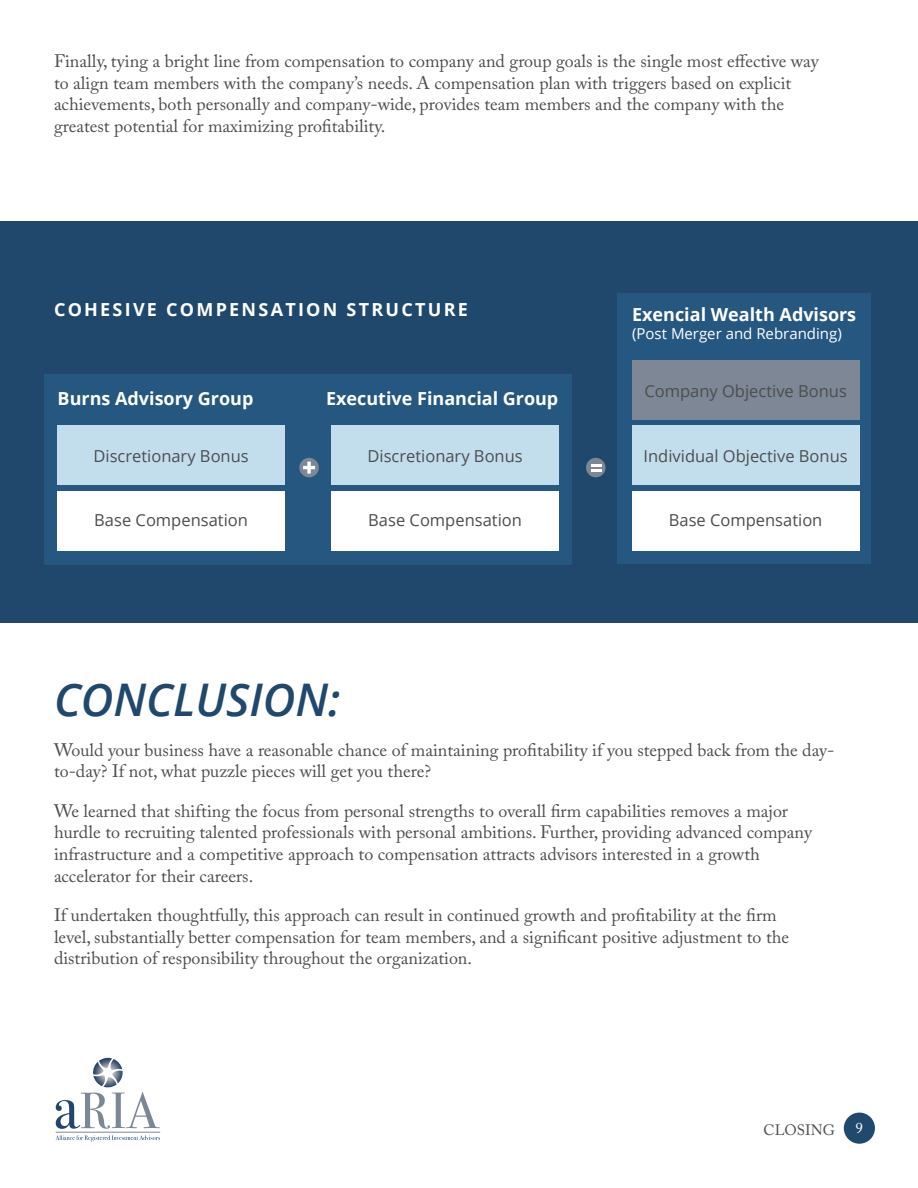
<style>
.page{position:relative;width:918px;height:1188px;background:#fff}
.page>*{position:absolute;margin:0;border:0;box-sizing:border-box;transform-origin:0 0}
.t1{font:italic 600 45px "Open Sans";color:#20486d}
.t2{font:18px/21.6px "Adobe Caslon Pro";color:#4d4d4f}
.t3{font:700 18px "Open Sans";color:#fff}
.t4{font:700 18px "Open Sans";letter-spacing:.125em;color:#fff}
.t5{font:16.5px "Open Sans";color:#4d4d4f}
.t6{font:15px "Open Sans";color:#fff}
.t7{font:15px "Adobe Caslon Pro";color:#4d4d4f}
.t8{font:15px "Adobe Caslon Pro";color:#fff}
</style>
<div class="page">
<div style="left:844px;top:1113px;width:31px;height:31px;background:#21486d;border-radius:50%"></div>
<svg style="left:56px;top:1058px;width:104px;height:71px"></svg>
<svg style="left:55px;top:1135px;width:105px;height:7px"></svg>
<hr style="left:56px;top:1132px;width:104px;height:1px;background:#7c8796">
<div style="left:0;top:221px;width:918px;height:401px;background:#20486d"></div>
<div style="left:44px;top:374px;width:528px;height:190px;background:#265780"></div>
<div style="left:618px;top:294px;width:253px;height:270px;background:#265780"></div>
<div style="left:632px;top:491px;width:227px;height:60px;background:#fff"></div>
<div style="left:632px;top:425px;width:227px;height:60px;background:#c2deed"></div>
<div style="left:632px;top:360px;width:227px;height:59px;background:#7d8796"></div>
<div style="left:331px;top:491px;width:228px;height:60px;background:#fff"></div>
<div style="left:331px;top:425px;width:228px;height:60px;background:#c2deed"></div>
<div style="left:57px;top:491px;width:228px;height:60px;background:#fff"></div>
<div style="left:57px;top:425px;width:228px;height:60px;background:#c2deed"></div>
<div style="left:299px;top:458px;width:20px;height:19px;background:#7d8796;border-radius:50%"></div>
<svg style="left:303px;top:462px;width:12px;height:12px"></svg>
<div style="left:586px;top:458px;width:20px;height:19px;background:#7d8796;border-radius:50%"></div>
<svg style="left:591px;top:464px;width:10px;height:8px"></svg>
<p class="t2" style="left:54px;top:50px;width:766px">Finally, tying a bright line from compensation to company and group goals is the single most effective way to align team members with the company’s needs. A compensation plan with triggers based on explicit achievements, both personally and company-wide, provides team members and the company with the greatest potential for maximizing profitability.</p>
<p class="t4" style="left:54px;top:296px;width:415px">COHESIVE COMPENSATION STRUCTURE</p>
<p class="t3" style="left:632px;top:302px;width:226px">Exencial Wealth Advisors</p>
<p class="t6" style="left:632px;top:324px;width:211px">(Post Merger and Rebranding)</p>
<p class="t3" style="left:58px;top:386px;width:197px">Burns Advisory Group</p>
<p class="t3" style="left:326px;top:386px;width:234px">Executive Financial Group</p>
<p class="t5" style="left:644px;top:379px;width:204px">Company Objective Bonus</p>
<p class="t5" style="left:93px;top:445px;width:157px">Discretionary Bonus</p>
<p class="t5" style="left:367px;top:445px;width:157px">Discretionary Bonus</p>
<p class="t5" style="left:644px;top:445px;width:206px">Individual Objective Bonus</p>
<p class="t5" style="left:94px;top:509px;width:155px">Base Compensation</p>
<p class="t5" style="left:368px;top:509px;width:155px">Base Compensation</p>
<p class="t5" style="left:669px;top:509px;width:155px">Base Compensation</p>
<h1 class="t1" style="left:54px;top:669px;width:288px">CONCLUSION:</h1>
<p class="t2" style="left:54px;top:739px;width:782px">Would your business have a reasonable chance of maintaining profitability if you stepped back from the day&shy;to-day? If not, what puzzle pieces will get you there?</p>
<p class="t2" style="left:54px;top:800px;width:759px">We learned that shifting the focus from personal strengths to overall firm capabilities removes a major hurdle to recruiting talented professionals with personal ambitions. Further, providing advanced company infrastructure and a competitive approach to compensation attracts advisors interested in a growth accelerator for their careers.</p>
<p class="t2" style="left:54px;top:904px;width:737px">If undertaken thoughtfully, this approach can result in continued growth and profitability at the firm level, substantially better compensation for team members, and a significant positive adjustment to the distribution of responsibility throughout the organization.</p>
<p class="t7" style="left:764px;top:1121px;width:73px">CLOSING</p>
<p class="t8" style="left:856px;top:1119px;width:9px">9</p>
</div>
